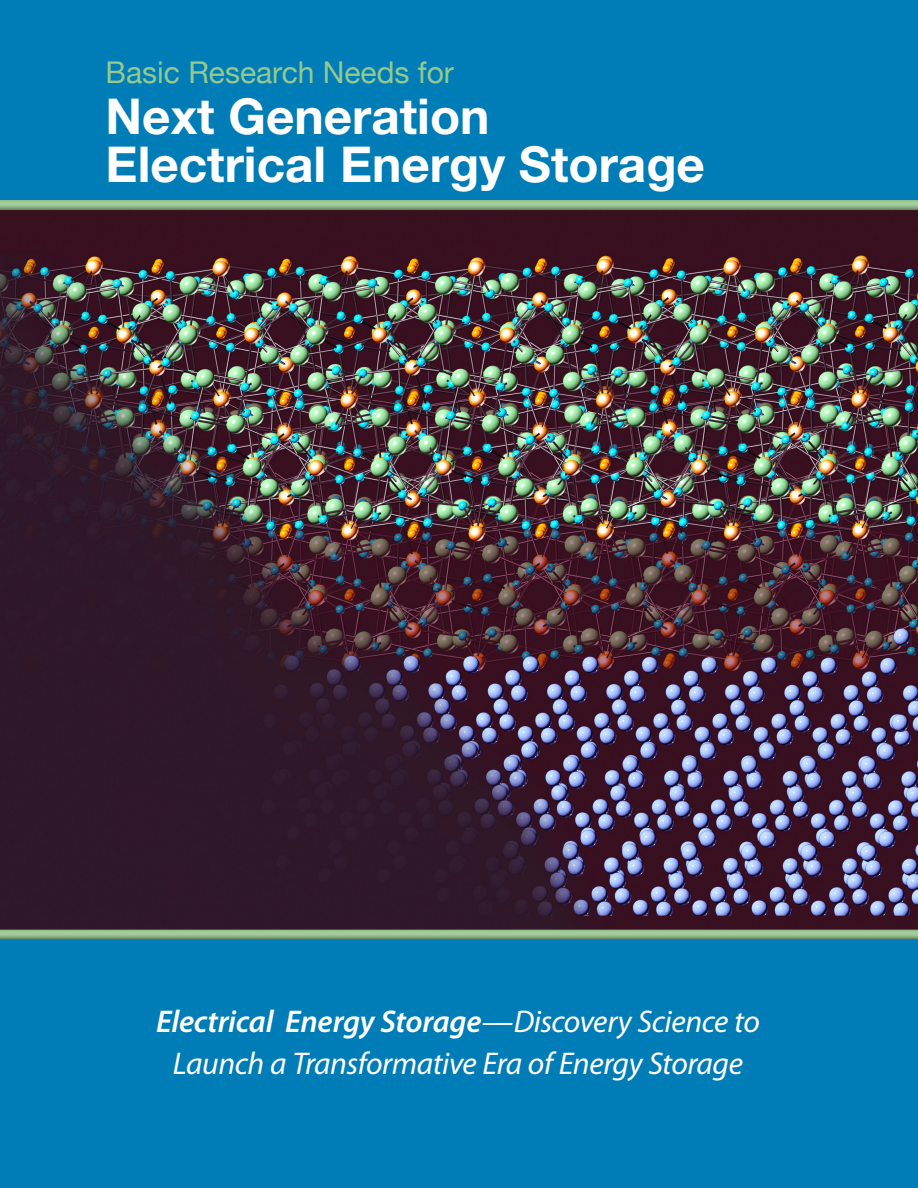
<style>
.page{position:relative;width:918px;height:1188px;background:#007db7}
.page>*{position:absolute;margin:0;border:0;box-sizing:border-box;transform-origin:0 0}
.t1{font:700 49.5px/48px "Helvetica Neue";color:#fff}
.t2{font:italic 31.5px/42px "Myriad Pro";letter-spacing:-.015em;color:#fff;text-align:center}
.t3{font:30px "Helvetica Neue";color:#95c98d}
.s1{font-weight:600}
</style>
<div class="page">
<img style="left:0;top:213px;width:918px;height:716px">
<div style="left:0;top:200px;width:918px;height:13px;background:#231f20;opacity:.75"></div>
<div style="left:0;top:929px;width:918px;height:14px;background:#231f20;opacity:.75"></div>
<h2 class="t3" style="left:106px;top:50px;width:350px">Basic Research Needs for</h2>
<p class="t1" style="left:106px;top:91px;width:601px">Next Generation<br>Electrical Energy Storage</p>
<h1 class="t2" style="left:156px;top:1002px;width:605px"><span class="s1">Electrical Energy Storage</span>—Discovery Science to<br>Launch a Transformative Era of Energy Storage</h1>
</div>
